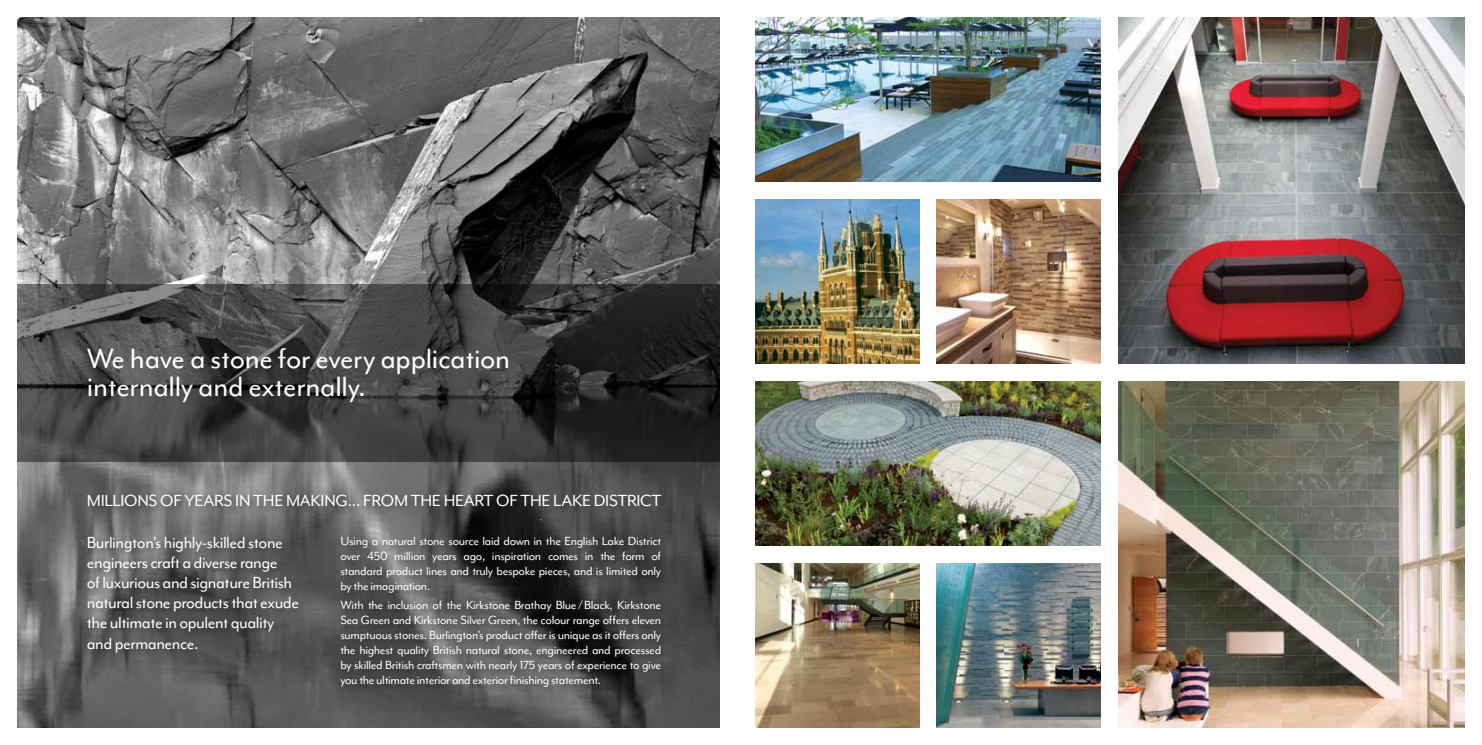
<style>
.page{position:relative;width:1482px;height:745px;background:#fff}
.page>*{position:absolute;margin:0;border:0;box-sizing:border-box;transform-origin:0 0}
.t1{font:32.5px/27.5px "Mr Eaves Mod R";letter-spacing:-.01em;color:#fff}
.t2{font:18.75px/20px "Mr Eaves Mod R";letter-spacing:-.025em;color:#fff}
.t3{font:13.75px/15px "Mr Eaves Mod R";letter-spacing:-.025em;color:#fff;text-align:justify}
</style>
<div class="page">
<img style="left:18px;top:18px;width:701px;height:708px">
<svg style="left:18px;top:283px;width:701px;height:178px;background:#3d3d3d"></svg>
<div style="left:84px;top:490px;width:585px;height:25px;background:#000;opacity:.45"></div>
<div style="left:337px;top:532px;width:332px;height:163px;background:#000;opacity:.45"></div>
<div style="left:83px;top:532px;width:224px;height:128px;background:#000;opacity:.45"></div>
<img style="left:1118px;top:18px;width:345px;height:345px">
<img style="left:755px;top:199px;width:164px;height:164px">
<img style="left:755px;top:563px;width:164px;height:163px">
<img style="left:936px;top:563px;width:164px;height:163px">
<img style="left:936px;top:199px;width:164px;height:164px">
<img style="left:755px;top:18px;width:345px;height:164px">
<img style="left:755px;top:381px;width:345px;height:164px">
<img style="left:1118px;top:381px;width:346px;height:345px">
<h1 class="t1" style="left:87px;top:344px;width:425px">We have a stone for every application internally and externally.</h1>
<h2 class="t2" style="left:87px;top:489px;width:23px">Millions</h2>
<h2 class="t2" style="left:160px;top:489px;width:45px">of years</h2>
<h2 class="t2" style="left:235px;top:489px;width:149px">in the making... from</h2>
<h2 class="t2" style="left:411px;top:489px;width:44px">the heart</h2>
<h2 class="t2" style="left:496px;top:489px;width:117px">of the lake distri</h2>
<h2 class="t2" style="left:640px;top:489px;width:18px">ct</h2>
<p class="t3" style="left:340px;top:533px;width:322px">Using a natural stone source laid down in the English Lake District over 450 million years ago, inspiration comes in the form of standard product lines and truly bespoke pieces, and is limited only by the imagination.</p>
<p class="t3" style="left:340px;top:597px;width:322px">With the inclusion of the Kirkstone Brathay Blue / Black, Kirkstone Sea Green and Kirkstone Silver Green, the colour range offers eleven sumptuous stones. Burlington’s product offer is unique as it offers only the highest quality British natural stone, engineered and processed by skilled British craftsmen with nearly 175 years of experience to give you the ultimate interior and exterior finishing statement.</p>
<h2 class="t2" style="left:87px;top:532px;width:214px">Burlington’s highly-skilled stone engineers craft a diverse range<br>of luxurious and signature British natural stone products that exude the ultimate in opulent quality and permanence.</h2>
</div>
